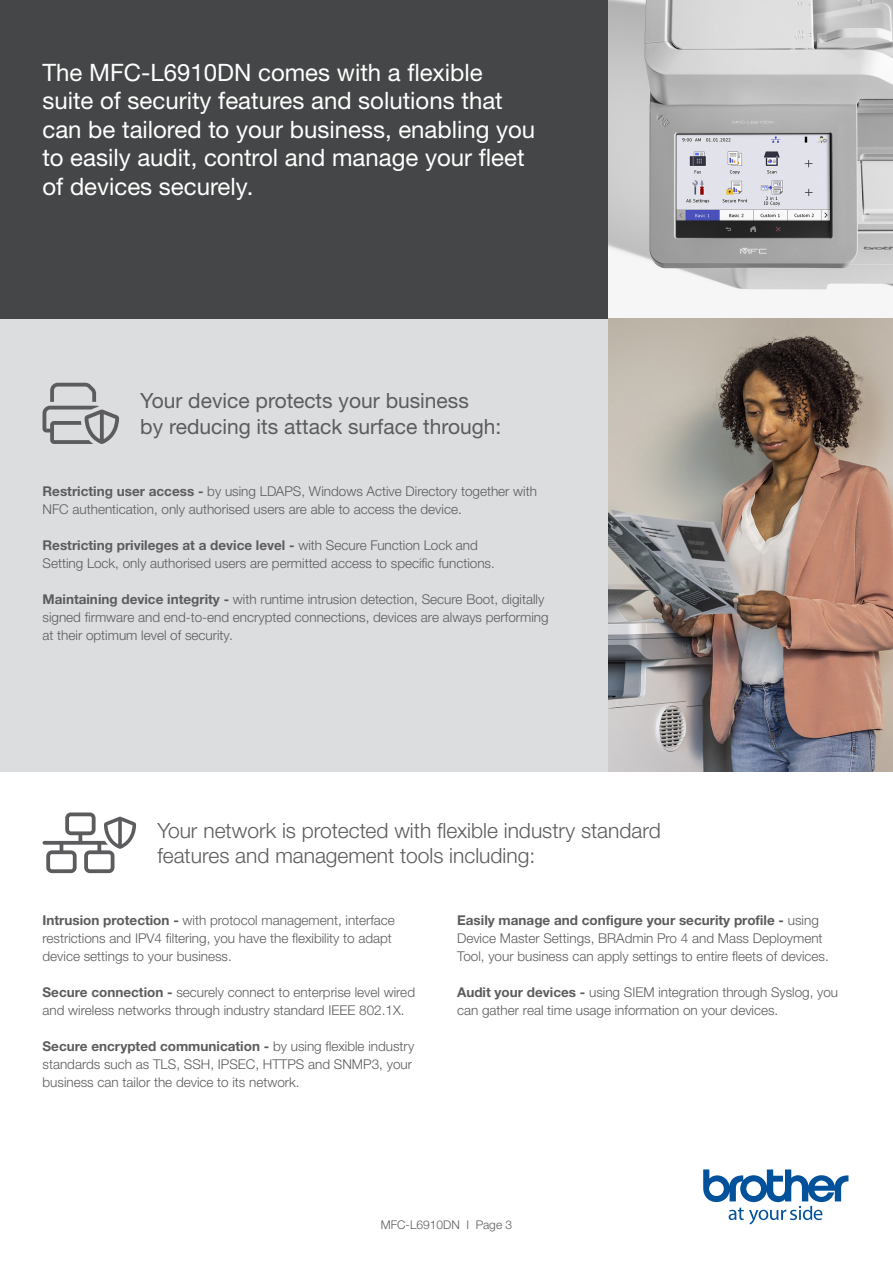
<style>
.page{position:relative;width:893px;height:1263px;background:#fff}
.page>*{position:absolute;margin:0;border:0;box-sizing:border-box;transform-origin:0 0}
.t1{font:24px/28.5px "Helvetica Neue LTW1 G";color:#fff}
.t2{font:300 21px "Helvetica Neue LTW1 G";color:#5c5c5f}
.t3{font:21px "Helvetica Neue LTW1 G";color:#5c5c5f}
.Body{font:300 13.5px/18px "Helvetica Neue LTW1 G";color:#5c5c5f}
.Body-2{font:700 13.5px "Helvetica Neue LTW1 G";color:#5c5c5f}
.Body-3{font:300 12px "Helvetica Neue LTW1 G";color:#5c5c5f}
.s1{font-weight:700}
.s2{font-weight:300}
</style>
<div class="page">
<div style="left:0;top:319px;width:893px;height:452px;background:#dcdddf"></div>
<div style="left:0;top:0;width:608px;height:319px;background:#454647"></div>
<svg style="left:703px;top:1169px;width:145px;height:55px"></svg>
<img style="left:608px;top:0;width:285px;height:771px">
<svg style="left:43px;top:383px;width:76px;height:61px"></svg>
<svg style="left:43px;top:812px;width:93px;height:61px"></svg>
<p class="t1" style="left:43px;top:58px;width:442px">The MFC-L6910DN comes with a flexible</p>
<p class="t1" style="left:43px;top:86px;width:494px">suite of security features and solutions that can be tailored to your business, enabling you to easily audit, control and manage your fleet of devices securely.</p>
<p class="t3" style="left:140px;top:388px;width:330px">Your device protects your business</p>
<p class="t3" style="left:140px;top:413px;width:363px">by reducing its attack surface through:</p>
<p class="Body" style="left:43px;top:482px;width:496px"><span class="s1">Restricting user access -</span> by using LDAPS, Windows Active Directory together with<br>NFC authentication, only authorised users are able to access the device.</p>
<p class="Body-2" style="left:43px;top:537px;width:437px">Restricting privileges at a device level - <span class="s2">with Secure Function Lock and</span></p>
<p class="Body" style="left:43px;top:554px;width:454px">Setting Lock, only authorised users are permitted access to specific functions.</p>
<p class="Body" style="left:43px;top:590px;width:508px"><span class="s1">Maintaining device integrity -</span> with runtime intrusion detection, Secure Boot, digitally signed firmware and end-to-end encrypted connections, devices are always performing</p>
<p class="Body" style="left:43px;top:626px;width:192px">at their optimum level of security.</p>
<p class="t2" style="left:157px;top:817px;width:505px">Your network is protected with flexible industry standard</p>
<p class="t2" style="left:157px;top:843px;width:379px">features and management tools including:</p>
<p class="Body" style="left:43px;top:911px;width:354px"><span class="s1">Intrusion protection -</span> with protocol management, interface restrictions and IPV4 filtering, you have the flexibility to adapt</p>
<p class="Body" style="left:43px;top:947px;width:191px">device settings to your business.</p>
<p class="Body" style="left:43px;top:983px;width:374px"><span class="s1">Secure connection -</span> securely connect to enterprise level wired and wireless networks through industry standard IEEE 802.1X.</p>
<p class="Body" style="left:43px;top:1037px;width:373px"><span class="s1">Secure encrypted communication -</span> by using flexible industry standards such as TLS, SSH, IPSEC, HTTPS and SNMP3, your business can tailor the device to its network.</p>
<p class="Body" style="left:457px;top:911px;width:373px"><span class="s1">Easily manage and configure your security profile -</span> using<br>Device Master Settings, BRAdmin Pro 4 and Mass Deployment<br>Tool, your business can apply settings to entire fleets of devices.</p>
<p class="Body" style="left:457px;top:983px;width:383px"><span class="s1">Audit your devices -</span> using SIEM integration through Syslog, you can gather real time usage information on your devices.</p>
<p class="Body-3" style="left:381px;top:1217px;width:133px">MFC-L6910DN I Page 3</p>
</div>
